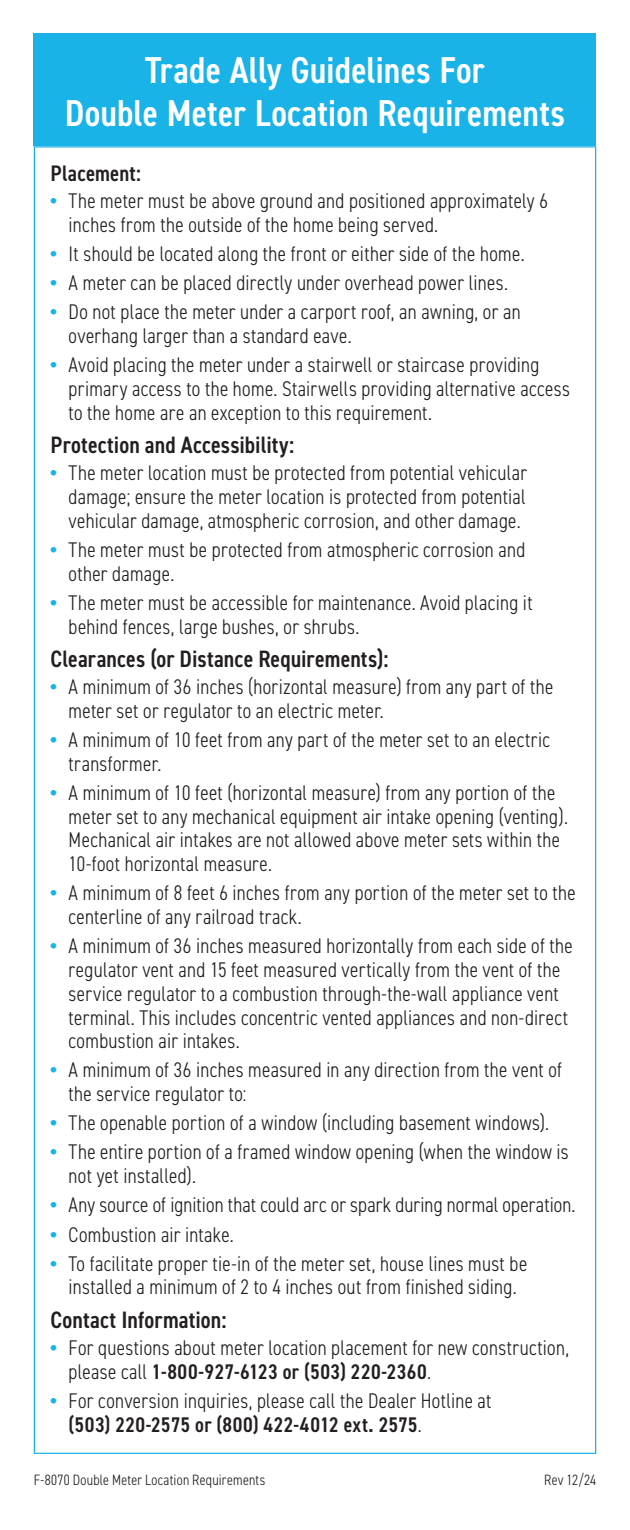
<style>
.page{position:relative;width:630px;height:1530px;background:#fff}
.page>*{position:absolute;margin:0;border:0;box-sizing:border-box;transform-origin:0 0}
.Column_Body_Text{font:600 condensed 37.5px/42.5px "DIN2014";letter-spacing:.005em;color:#fff;text-align:center}
.Subhead{font:600 condensed 23.75px "DIN2014";letter-spacing:.005em;color:#231f20}
.Subhead-2{font:600 condensed 22.5px "DIN2014";letter-spacing:.01em;color:#231f20}
.Bullet_Body_Text{font:300 condensed 21.25px/23.8px "DIN2014";letter-spacing:.015em;color:#231f20}
.Column_Body_Text-2{font:300 condensed 15px "DIN2014";letter-spacing:.015em;color:#231f20}
.s1{font-weight:800;color:#1ab3e7}
.s2{font-weight:600}
</style>
<div class="page">
<div style="left:34px;top:34px;width:562px;height:112px;background:#1ab3e7"></div>
<p class="Column_Body_Text" style="left:65px;top:48px;width:502px">Trade Ally Guidelines For<br>Double Meter Location Requirements</p>
<p class="Subhead-2" style="left:51px;top:158px;width:92px">Placement:</p>
<p class="Bullet_Body_Text" style="left:69px;top:189px;width:481px;text-indent:-18px"><span class="s1">•</span> The meter must be above ground and positioned approximately 6 inches from the outside of the home being served.</p>
<p class="Bullet_Body_Text" style="left:51px;top:242px;width:476px"><span class="s1">•</span> It should be located along the front or either side of the home.</p>
<p class="Bullet_Body_Text" style="left:51px;top:271px;width:459px"><span class="s1">•</span> A meter can be placed directly under overhead power lines.</p>
<p class="Bullet_Body_Text" style="left:69px;top:300px;width:454px;text-indent:-18px"><span class="s1">•</span> Do not place the meter under a carport roof, an awning, or an overhang larger than a standard eave.</p>
<p class="Bullet_Body_Text" style="left:69px;top:353px;width:503px;text-indent:-18px"><span class="s1">•</span> Avoid placing the meter under a stairwell or staircase providing primary access to the home. Stairwells providing alternative access to the home are an exception to this requirement.</p>
<p class="Subhead" style="left:51px;top:429px;width:245px">Protection and Accessibility:</p>
<p class="Bullet_Body_Text" style="left:69px;top:461px;width:460px;text-align:justify;text-indent:-18px"><span class="s1">•</span> The meter location must be protected from potential vehicular damage; ensure the meter location is protected from potential vehicular damage, atmospheric corrosion, and other damage.</p>
<p class="Bullet_Body_Text" style="left:69px;top:538px;width:458px;text-indent:-18px"><span class="s1">•</span> The meter must be protected from atmospheric corrosion and other damage.</p>
<p class="Bullet_Body_Text" style="left:69px;top:591px;width:466px;text-indent:-18px"><span class="s1">•</span> The meter must be accessible for maintenance. Avoid placing it behind fences, large bushes, or shrubs.</p>
<p class="Subhead" style="left:51px;top:643px;width:339px">Clearances (or Distance Requirements):</p>
<p class="Bullet_Body_Text" style="left:69px;top:675px;width:486px;text-indent:-18px"><span class="s1">•</span> A minimum of 36 inches (horizontal measure) from any part of the meter set or regulator to an electric meter.</p>
<p class="Bullet_Body_Text" style="left:69px;top:728px;width:483px;text-indent:-18px"><span class="s1">•</span> A minimum of 10 feet from any part of the meter set to an electric transformer.</p>
<p class="Bullet_Body_Text" style="left:69px;top:781px;width:501px;text-indent:-18px"><span class="s1">•</span> A minimum of 10 feet (horizontal measure) from any portion of the meter set to any mechanical equipment air intake opening (venting).<br>Mechanical air intakes are not allowed above meter sets within the 10-foot horizontal measure.</p>
<p class="Bullet_Body_Text" style="left:69px;top:881px;width:509px;text-indent:-18px"><span class="s1">•</span> A minimum of 8 feet 6 inches from any portion of the meter set to the centerline of any railroad track.</p>
<p class="Bullet_Body_Text" style="left:69px;top:934px;width:506px;text-indent:-18px"><span class="s1">•</span> A minimum of 36 inches measured horizontally from each side of the regulator vent and 15 feet measured vertically from the vent of the service regulator to a combustion through-the-wall appliance vent terminal. This includes concentric vented appliances and non-direct combustion air intakes.</p>
<p class="Bullet_Body_Text" style="left:69px;top:1058px;width:495px;text-indent:-18px"><span class="s1">•</span> A minimum of 36 inches measured in any direction from the vent of the service regulator to:</p>
<p class="Bullet_Body_Text" style="left:51px;top:1111px;width:500px"><span class="s1">•</span> The openable portion of a window (including basement windows).</p>
<p class="Bullet_Body_Text" style="left:69px;top:1140px;width:502px;text-indent:-18px"><span class="s1">•</span> The entire portion of a framed window opening (when the window is not yet installed).</p>
<p class="Bullet_Body_Text" style="left:51px;top:1193px;width:526px"><span class="s1">•</span> Any source of ignition that could arc or spark during normal operation.</p>
<p class="Bullet_Body_Text" style="left:51px;top:1222px;width:185px"><span class="s1">•</span> Combustion air intake.</p>
<p class="Bullet_Body_Text" style="left:51px;top:1252px;width:478px;text-align:center"><span class="s1">•</span> To facilitate proper tie-in of the meter set, house lines must be installed a minimum of 2 to 4 inches out from finished siding.</p>
<p class="Subhead" style="left:51px;top:1304px;width:177px">Contact Information:</p>
<p class="Bullet_Body_Text" style="left:69px;top:1336px;width:502px;text-indent:-18px"><span class="s1">•</span> For questions about meter location placement for new construction, please call <span class="s2">1-800-927-6123 or (503) 220-2360</span>.</p>
<p class="Bullet_Body_Text" style="left:69px;top:1389px;width:424px;text-indent:-18px"><span class="s1">•</span> For conversion inquiries, please call the Dealer Hotline at <span class="s2">(503) 220-2575 or (800) 422-4012 ext. 2575</span>.</p>
<p class="Column_Body_Text-2" style="left:34px;top:1470px;width:233px">F-8070 Double Meter Location Requirements</p>
<p class="Column_Body_Text-2" style="left:544px;top:1470px;width:54px">Rev 12/24</p>
</div>
